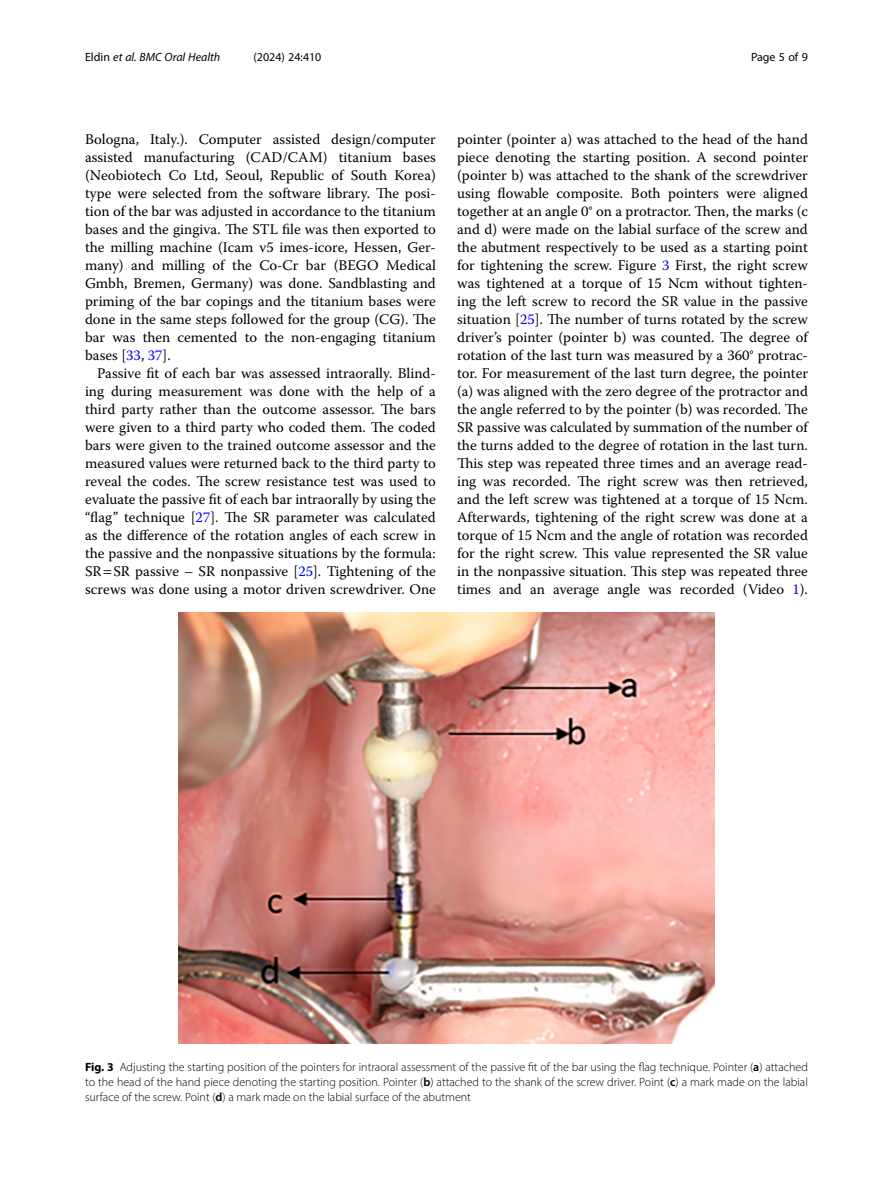
<style>
.page{position:relative;width:893px;height:1191px;background:#fff}
.page>*{position:absolute;margin:0;border:0;box-sizing:border-box;transform-origin:0 0}
.Body_Text_Indent{font:14.7px/18px "Warnock Pro";color:#000;text-align:justify}
.Figure_Caption{font:300 12px/15px "Myriad Pro";color:#000;text-align:justify}
.t1{font:italic 12px "Myriad Pro";color:#000}
.t2{font:12px "Myriad Pro";color:#000}
.s1{font-style:normal}
.s2{color:#00f}
.s3{font-weight:700}
.s4{font-weight:600}
</style>
<div class="page">
<img style="left:179px;top:612px;width:535px;height:432px">
<p class="t1" style="left:85px;top:50px;width:137px"><span class="s1">Eldin</span> et al. BMC Oral Health</p>
<p class="t2" style="left:253px;top:50px;width:70px">(2024) 24:410</p>
<p class="t2" style="left:751px;top:50px;width:58px">Page 5 of 9</p>
<p class="Body_Text_Indent" style="left:85px;top:130px;width:352px">Bologna, Italy.). Computer assisted design/computer assisted manufacturing (CAD/CAM) titanium bases (Neobiotech Co Ltd, Seoul, Republic of South Korea) type were selected from the software library. The posi&shy;tion of the bar was adjusted in accordance to the titanium bases and the gingiva. The STL file was then exported to the milling machine (Icam v5 imes-icore, Hessen, Ger&shy;many) and milling of the Co-Cr bar (BEGO Medical Gmbh, Bremen, Germany) was done. Sandblasting and priming of the bar copings and the titanium bases were done in the same steps followed for the group (CG). The bar was then cemented to the non-engaging titanium bases [<span class="s2">33</span>, <span class="s2">37</span>].</p>
<p class="Body_Text_Indent" style="left:85px;top:364px;width:352px;text-indent:12px">Passive fit of each bar was assessed intraorally. Blind&shy;ing during measurement was done with the help of a third party rather than the outcome assessor. The bars were given to a third party who coded them. The coded bars were given to the trained outcome assessor and the measured values were returned back to the third party to reveal the codes. The screw resistance test was used to evaluate the passive fit of each bar intraorally by using the “flag” technique [<span class="s2">27</span>]. The SR parameter was calculated as the difference of the rotation angles of each screw in the passive and the nonpassive situations by the formula:<br>SR SR passive – SR nonpassive [<span class="s2">25</span>]. Tightening of the screws was done using a motor driven screwdriver. One</p>
<p class="Body_Text_Indent" style="left:457px;top:130px;width:352px">pointer (pointer a) was attached to the head of the hand piece denoting the starting position. A second pointer (pointer b) was attached to the shank of the screwdriver using flowable composite. Both pointers were aligned together at an angle 0° on a protractor. Then, the marks (c and d) were made on the labial surface of the screw and the abutment respectively to be used as a starting point for tightening the screw. Figure <span class="s2">3</span> First, the right screw was tightened at a torque of 15 Ncm without tighten&shy;ing the left screw to record the SR value in the passive situation [<span class="s2">25</span>]. The number of turns rotated by the screw driver’s pointer (pointer b) was counted. The degree of rotation of the last turn was measured by a 360° protrac&shy;tor. For measurement of the last turn degree, the pointer (a) was aligned with the zero degree of the protractor and the angle referred to by the pointer (b) was recorded. The SR passive was calculated by summation of the number of the turns added to the degree of rotation in the last turn.<br>This step was repeated three times and an average read&shy;ing was recorded. The right screw was then retrieved, and the left screw was tightened at a torque of 15 Ncm.<br>Afterwards, tightening of the right screw was done at a torque of 15 Ncm and the angle of rotation was recorded for the right screw. This value represented the SR value in the nonpassive situation. This step was repeated three times and an average angle was recorded (Video <span class="s2">1</span>).</p>
<p class="Figure_Caption" style="left:85px;top:1059px;width:724px"><span class="s3">Fig. 3</span> Adjusting the starting position of the pointers for intraoral assessment of the passive fit of the bar using the flag technique. Pointer (<span class="s4">a</span>) attached to the head of the hand piece denoting the starting position. Pointer (<span class="s4">b</span>) attached to the shank of the screw driver. Point (<span class="s4">c</span>) a mark made on the labial surface of the screw. Point (<span class="s4">d</span>) a mark made on the labial surface of the abutment</p>
</div>
